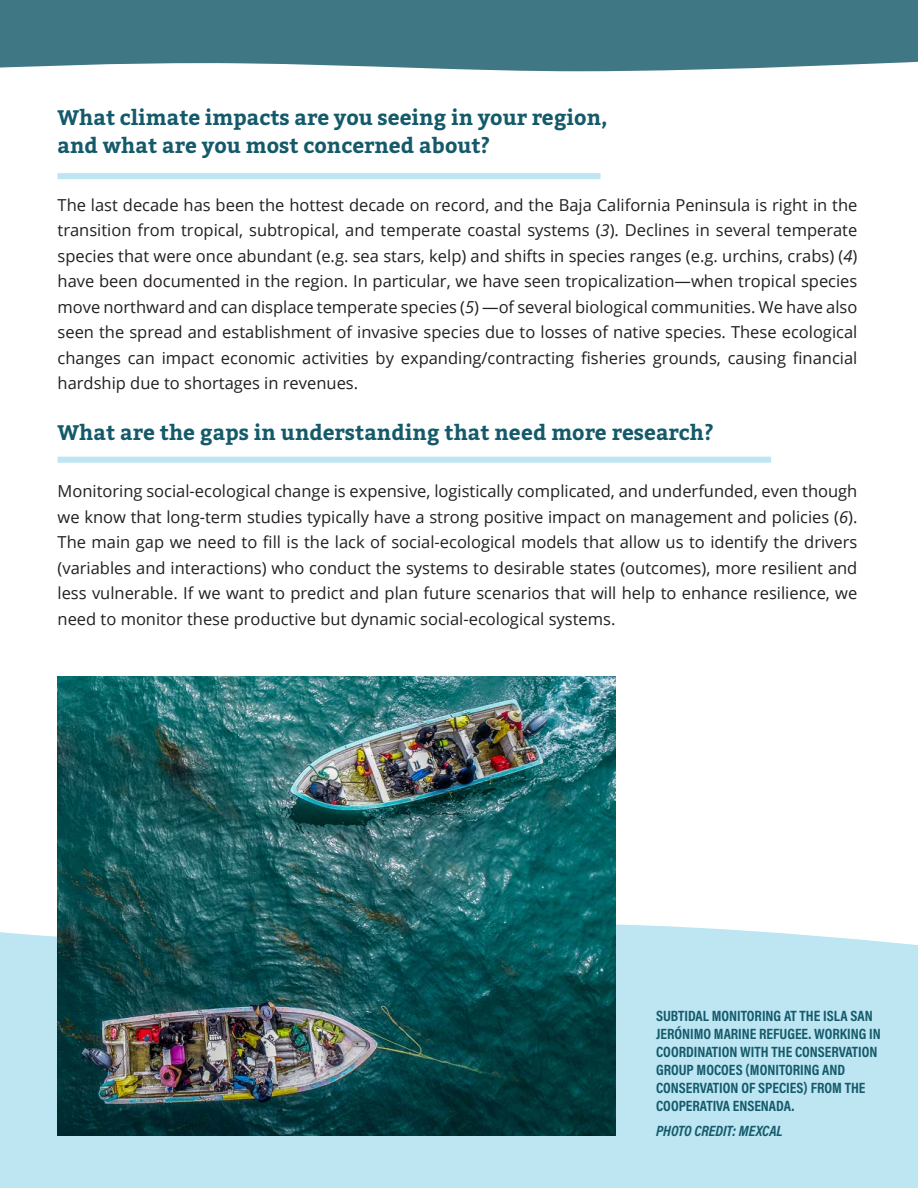
<style>
.page{position:relative;width:918px;height:1188px;background:#fff}
.page>*{position:absolute;margin:0;border:0;box-sizing:border-box;transform-origin:0 0}
.t1{font:700 21px/28.5px "Bitter";color:#145a6a}
.t2{font:16.5px/25.5px "Open Sans";color:#231f20;text-align:justify}
.t3{font:700 15px/18px "Acumin Pro Cond";color:#145a6a}
.t4{font:italic 700 15px "Acumin Pro Cond";color:#145a6a}
.s1{font-style:italic}
</style>
<div class="page">
<div style="left:0;top:924px;width:918px;height:264px;background:#bde5f2"></div>
<div style="left:0;top:0;width:918px;height:71px;background:#3f7784"></div>
<div style="left:58px;top:457px;width:713px;height:6px;background:#bde5f2"></div>
<img style="left:58px;top:676px;width:558px;height:460px">
<div style="left:58px;top:173px;width:542px;height:6px;background:#bde5f2"></div>
<p class="t1" style="left:58px;top:104px;width:551px">What climate impacts are you seeing in your region, and what are you most concerned about?</p>
<p class="t2" style="left:58px;top:191px;width:801px">The last decade has been the hottest decade on record, and the Baja California Peninsula is right in the transition from tropical, subtropical, and temperate coastal systems (<span class="s1">3</span>). Declines in several temperate species that were once abundant (e.g. sea stars, kelp) and shifts in species ranges (e.g. urchins, crabs) (<span class="s1">4</span>) have been documented in the region. In particular, we have seen tropicalization—when tropical species move northward and can displace temperate species (<span class="s1">5</span>) —of several biological communities. We have also seen the spread and establishment of invasive species due to losses of native species. These ecological changes can impact economic activities by expanding/contracting fisheries grounds, causing financial hardship due to shortages in revenues.</p>
<p class="t1" style="left:58px;top:419px;width:658px">What are the gaps in understanding that need more research?</p>
<p class="t2" style="left:58px;top:478px;width:801px">Monitoring social-ecological change is expensive, logistically complicated, and underfunded, even though we know that long-term studies typically have a strong positive impact on management and policies (<span class="s1">6</span>).<br>The main gap we need to fill is the lack of social-ecological models that allow us to identify the drivers (variables and interactions) who conduct the systems to desirable states (outcomes), more resilient and less vulnerable. If we want to predict and plan future scenarios that will help to enhance resilience, we need to monitor these productive but dynamic social-ecological systems.</p>
<p class="t3" style="left:656px;top:1006px;width:226px">SUBTIDAL MONITORING AT THE ISLA SAN<br>JERÓNIMO MARINE REFUGEE. WORKING IN<br>COORDINATION WITH THE CONSERVATION<br>GROUP MOCOES (MONITORING AND<br>CONSERVATION OF SPECIES) FROM THE<br>COOPERATIVA ENSENADA.</p>
<p class="t4" style="left:656px;top:1121px;width:128px">PHOTO CREDIT: MEXCAL</p>
</div>
